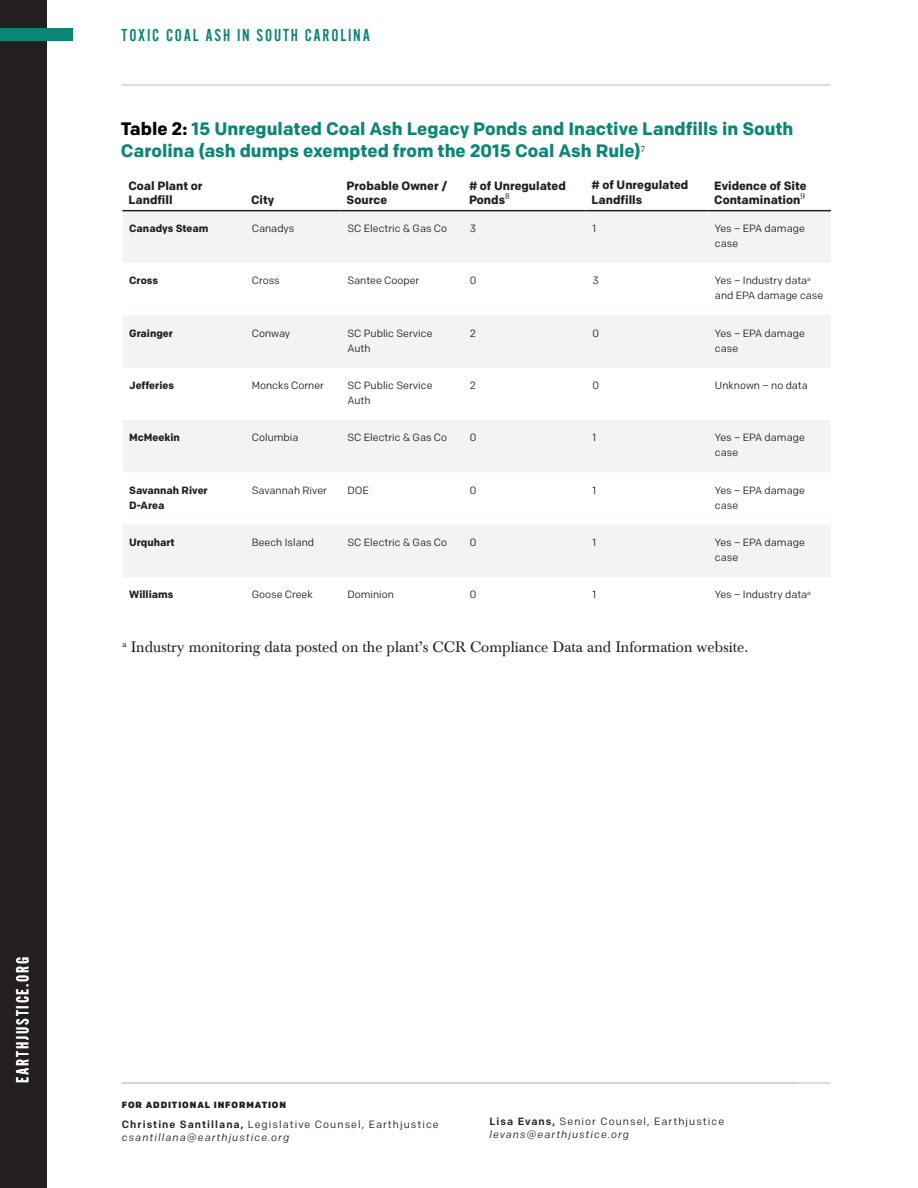
<style>
.page{position:relative;width:918px;height:1188px;background:#fff}
.page>*{position:absolute;margin:0;border:0;box-sizing:border-box;transform-origin:0 0}
.Body__Paragraph_Titl{font:700 18px/21.6px "Colfax";color:#0e8676}
.t1{font:18px "Alternate Gothic Com No 2";letter-spacing:.1em;color:#0c8575}
.t2{font:18px "Alternate Gothic Com No 2";letter-spacing:.1em;color:#fff}
.Body__Main_Copy_10_1{font:15px "Baskerville BE";color:#231f20}
.t3{font:700 12px/14.4px "Colfax";color:#231f20}
.t4{font:10.5px/15px "Colfax";color:#231f20}
.t5{font:10.5px "Colfax";letter-spacing:.1em;color:#231f20}
.t6{font:700 10.5px/15px "Colfax";color:#231f20}
.t7{font:italic 10.5px "Colfax";letter-spacing:.1em;color:#231f20}
.Contact__Title_7_9pt{font:900 9px "Colfax";letter-spacing:.1em;color:#231f20}
.s1{color:#000}
.s2{font-weight:500}
</style>
<div class="page">
<div style="left:0;top:0;width:47px;height:1188px;background:#231f20"></div>
<hr style="left:122px;top:1082px;width:708px;height:2px;background:#d1d2d4">
<div style="left:0;top:29px;width:74px;height:12px;background:#0c8575"></div>
<hr style="left:122px;top:84px;width:708px;height:2px;background:#d1d2d4">
<svg style="left:122px;top:211px;width:709px;height:366px;fill:#f2f3f4"></svg>
<hr style="left:122px;top:210px;width:123px;height:1px;background:#231f20">
<hr style="left:245px;top:210px;width:96px;height:1px;background:#231f20">
<hr style="left:341px;top:210px;width:122px;height:1px;background:#231f20">
<hr style="left:463px;top:210px;width:123px;height:1px;background:#231f20">
<hr style="left:586px;top:210px;width:122px;height:1px;background:#231f20">
<hr style="left:708px;top:210px;width:123px;height:1px;background:#231f20">
<p class="t1" style="left:122px;top:25px;width:250px">TOXIC COAL ASH IN SOUTH CAROLINA</p>
<p class="Body__Paragraph_Titl" style="left:121px;top:118px;width:674px"><span class="s1">Table 2:</span> 15 Unregulated Coal Ash Legacy Ponds and Inactive Landfills in South<br>Carolina (ash dumps exempted from the 2015 Coal Ash Rule)<sup>7</sup></p>
<p class="t3" style="left:128px;top:178px;width:76px">Coal Plant or<br>Landfill</p>
<p class="t3" style="left:347px;top:178px;width:102px">Probable Owner /<br>Source</p>
<p class="t3" style="left:469px;top:178px;width:98px"># of Unregulated<br>Ponds<sup>8</sup></p>
<p class="t3" style="left:592px;top:177px;width:98px;line-height:15px"># of Unregulated<br>Landfills</p>
<p class="t3" style="left:714px;top:178px;width:94px">Evidence of Site<br>Contamination<sup>9</sup></p>
<p class="t3" style="left:251px;top:192px;width:25px">City</p>
<p class="t6" style="left:129px;top:221px;width:81px">Canadys Steam</p>
<p class="t4" style="left:252px;top:221px;width:44px">Canadys</p>
<p class="t4" style="left:347px;top:221px;width:101px">SC Electric &amp; Gas Co</p>
<p class="t4" style="left:470px;top:221px;width:8px">3</p>
<p class="t4" style="left:592px;top:221px;width:5px">1</p>
<p class="t4" style="left:715px;top:221px;width:91px">Yes – EPA damage case</p>
<p class="t6" style="left:129px;top:273px;width:30px">Cross</p>
<p class="t4" style="left:252px;top:273px;width:30px">Cross</p>
<p class="t4" style="left:347px;top:273px;width:73px">Santee Cooper</p>
<p class="t4" style="left:470px;top:273px;width:8px">0</p>
<p class="t4" style="left:592px;top:273px;width:8px">3</p>
<p class="t4" style="left:715px;top:273px;width:110px">Yes – Industry data<sup>a </sup>and EPA damage case</p>
<p class="t6" style="left:129px;top:325px;width:45px">Grainger</p>
<p class="t4" style="left:252px;top:325px;width:40px">Conway</p>
<p class="t4" style="left:347px;top:325px;width:87px">SC Public Service<br>Auth</p>
<p class="t4" style="left:470px;top:325px;width:8px">2</p>
<p class="t4" style="left:592px;top:325px;width:8px">0</p>
<p class="t4" style="left:715px;top:325px;width:91px">Yes – EPA damage case</p>
<p class="t6" style="left:129px;top:378px;width:46px">Jefferies</p>
<p class="t4" style="left:252px;top:378px;width:74px">Moncks Corner</p>
<p class="t4" style="left:347px;top:378px;width:87px">SC Public Service<br>Auth</p>
<p class="t4" style="left:470px;top:378px;width:8px">2</p>
<p class="t4" style="left:592px;top:378px;width:8px">0</p>
<p class="t4" style="left:715px;top:378px;width:94px">Unknown – no data</p>
<p class="t6" style="left:129px;top:430px;width:52px">McMeekin</p>
<p class="t4" style="left:252px;top:430px;width:48px">Columbia</p>
<p class="t4" style="left:347px;top:430px;width:101px">SC Electric &amp; Gas Co</p>
<p class="t4" style="left:470px;top:430px;width:8px">0</p>
<p class="t4" style="left:592px;top:430px;width:5px">1</p>
<p class="t4" style="left:715px;top:430px;width:91px">Yes – EPA damage case</p>
<p class="t6" style="left:129px;top:482px;width:80px">Savannah River<br>D-Area</p>
<p class="t4" style="left:252px;top:482px;width:77px">Savannah River</p>
<p class="t4" style="left:347px;top:482px;width:23px">DOE</p>
<p class="t4" style="left:470px;top:482px;width:8px">0</p>
<p class="t4" style="left:592px;top:482px;width:5px">1</p>
<p class="t4" style="left:715px;top:482px;width:91px">Yes – EPA damage case</p>
<p class="t6" style="left:129px;top:535px;width:47px">Urquhart</p>
<p class="t4" style="left:252px;top:535px;width:64px">Beech Island</p>
<p class="t4" style="left:347px;top:535px;width:101px">SC Electric &amp; Gas Co</p>
<p class="t4" style="left:470px;top:535px;width:8px">0</p>
<p class="t4" style="left:592px;top:535px;width:5px">1</p>
<p class="t4" style="left:715px;top:535px;width:91px">Yes – EPA damage case</p>
<p class="t6" style="left:129px;top:587px;width:46px">Williams</p>
<p class="t4" style="left:252px;top:587px;width:63px">Goose Creek</p>
<p class="t4" style="left:347px;top:587px;width:48px">Dominion</p>
<p class="t4" style="left:470px;top:587px;width:8px">0</p>
<p class="t4" style="left:592px;top:587px;width:5px">1</p>
<p class="t4" style="left:715px;top:587px;width:97px">Yes – Industry data<sup>a</sup></p>
<p class="Body__Main_Copy_10_1" style="left:122px;top:638px;width:627px"><sup>a</sup> Industry monitoring data posted on the plant’s CCR Compliance Data and Information website.</p>
<h1 class="t2" style="left:13px;top:1083px;width:128px;rotate:-90deg">EARTHJUSTICE.ORG</h1>
<p class="Contact__Title_7_9pt" style="left:122px;top:1099px;width:166px">FOR ADDITIONAL INFORMATION</p>
<p class="t5" style="left:122px;top:1118px;width:318px"><span class="s2">Christine Santillana,</span> Legislative Counsel, Earthjustice</p>
<p class="t7" style="left:122px;top:1131px;width:169px">csantillana@earthjustice.org</p>
<p class="t5" style="left:489px;top:1115px;width:236px"><span class="s2">Lisa Evans,</span> Senior Counsel, Earthjustice</p>
<p class="t7" style="left:489px;top:1128px;width:141px">levans@earthjustice.org</p>
</div>
